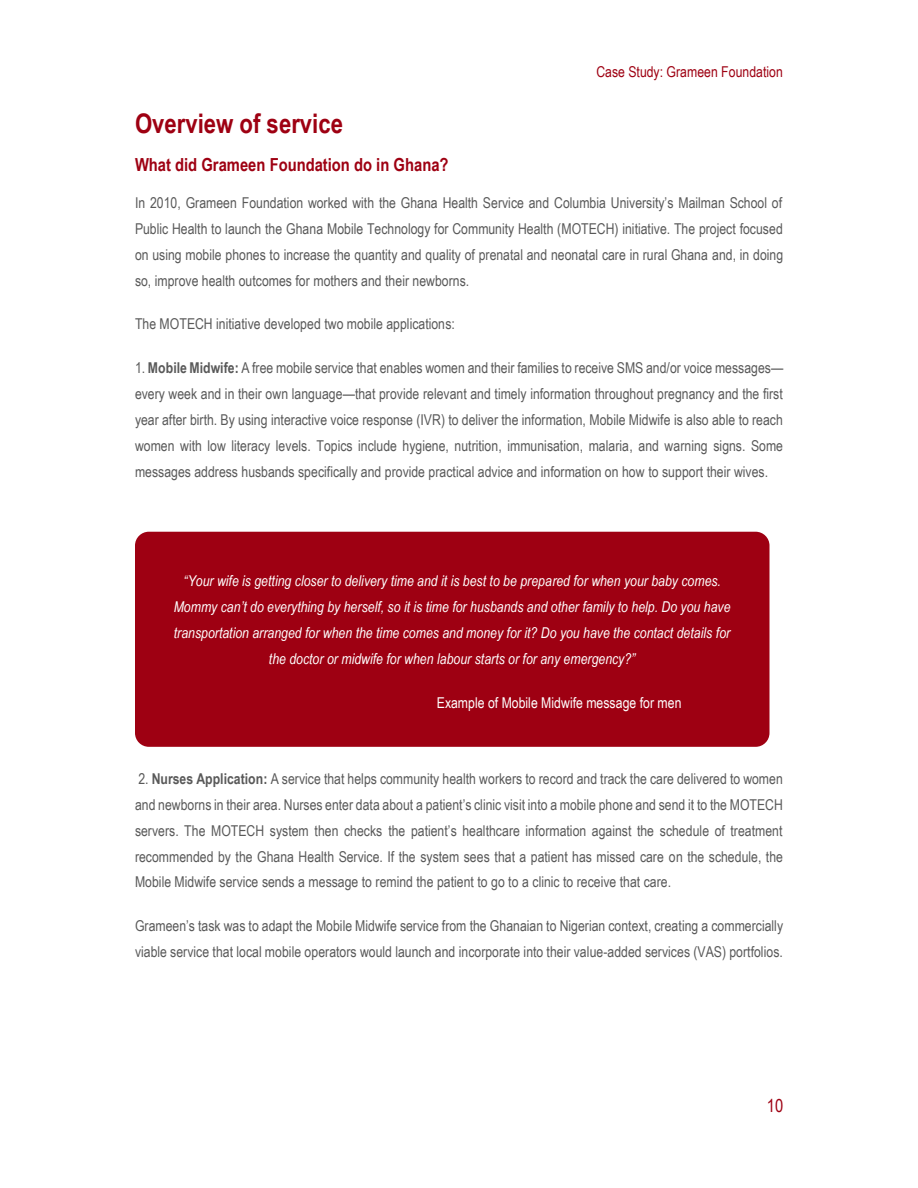
<style>
.page{position:relative;width:918px;height:1188px;background:#fff}
.page>*{position:absolute;margin:0;border:0;box-sizing:border-box;transform-origin:0 0}
.t1{font:700 27px "Arial Narrow";color:#9e0012}
.t2{font:700 18px "Arial Narrow";color:#9e0012}
.t3{font:18px "Arial Narrow";color:#9e0012}
.t4{font:15px/25.8px "Arial Narrow";color:#595959;text-align:justify}
.t5{font:italic 15px/25.8px "Arial Narrow";color:#fff;text-align:center}
.t6{font:15px "Arial Narrow";color:#fff}
.t7{font:15px "Arial Narrow";color:#9e0012}
.s1{font-weight:700}
</style>
<div class="page">
<div style="left:135px;top:532px;width:635px;height:215px;background:#9e0012;border-radius:14px"></div>
<p class="t7" style="left:596px;top:63px;width:188px">Case Study: Grameen Foundation</p>
<h1 class="t1" style="left:135px;top:108px;width:210px">Overview of service</h1>
<h2 class="t2" style="left:135px;top:154px;width:315px">What did Grameen Foundation do in Ghana?</h2>
<p class="t4" style="left:135px;top:190px;width:650px">In 2010, Grameen Foundation worked with the Ghana Health Service and Columbia University’s Mailman School of Public Health to launch the Ghana Mobile Technology for Community Health (MOTECH) initiative. The project focused on using mobile phones to increase the quantity and quality of prenatal and neonatal care in rural Ghana and, in doing so, improve health outcomes for mothers and their newborns.</p>
<p class="t4" style="left:135px;top:311px;width:321px">The MOTECH initiative developed two mobile applications:</p>
<p class="t4" style="left:135px;top:355px;width:650px">1. <span class="s1">Mobile Midwife:</span> A free mobile service that enables women and their families to receive SMS and/or voice messages— every week and in their own language—that provide relevant and timely information throughout pregnancy and the first year after birth. By using interactive voice response (IVR) to deliver the information, Mobile Midwife is also able to reach women with low literacy levels. Topics include hygiene, nutrition, immunisation, malaria, and warning signs. Some messages address husbands specifically and provide practical advice and information on how to support their wives.</p>
<p class="t5" style="left:174px;top:568px;width:558px">“Your wife is getting closer to delivery time and it is best to be prepared for when your baby comes.<br>Mommy can’t do everything by herself, so it is time for husbands and other family to help. Do you have transportation arranged for when the time comes and money for it? Do you have the contact details for the doctor or midwife for when labour starts or for any emergency?”</p>
<p class="t6" style="left:437px;top:694px;width:246px">Example of Mobile Midwife message for men</p>
<p class="t4" style="left:135px;top:766px;width:649px">2. <span class="s1">Nurses Application:</span> A service that helps community health workers to record and track the care delivered to women and newborns in their area. Nurses enter data about a patient’s clinic visit into a mobile phone and send it to the MOTECH servers. The MOTECH system then checks the patient’s healthcare information against the schedule of treatment recommended by the Ghana Health Service. If the system sees that a patient has missed care on the schedule, the Mobile Midwife service sends a message to remind the patient to go to a clinic to receive that care.</p>
<p class="t4" style="left:135px;top:913px;width:650px">Grameen’s task was to adapt the Mobile Midwife service from the Ghanaian to Nigerian context, creating a commercially viable service that local mobile operators would launch and incorporate into their value-added services (VAS) portfolios.</p>
<p class="t3" style="left:767px;top:1095px;width:18px">10</p>
</div>
